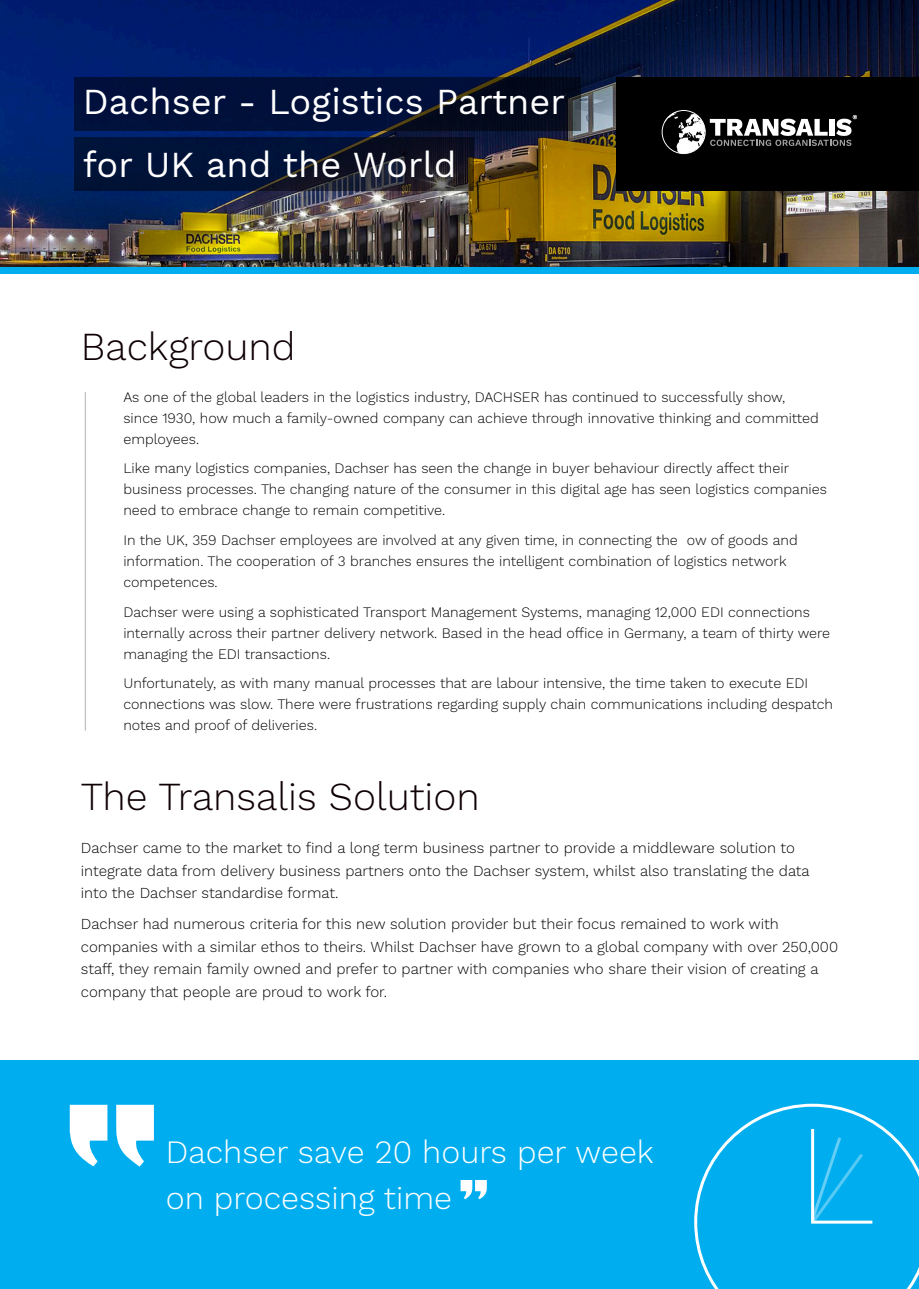
<style>
.page{position:relative;width:919px;height:1289px;background:#fff}
.page>*{position:absolute;margin:0;border:0;box-sizing:border-box;transform-origin:0 0}
.t1{font:300 39px "Work Sans";color:#0f0003}
.t2{font:36px/63px "Work Sans";color:#fff}
.t3{font:300 32.1px/46.7px "Work Sans";color:#fff}
.t4{font:300 15px/22.5px "Work Sans";color:#000}
.t5{font:300 14.25px/21px "Work Sans";color:#000}
</style>
<div class="page">
<div style="left:0;top:1060px;width:918px;height:228px;background:#00aeef"></div>
<img style="left:0;top:0;width:918px;height:267px">
<svg style="left:74px;top:78px;width:506px;height:53px;background:#020f31"></svg>
<svg style="left:74px;top:137px;width:400px;height:53px;background:#0a1631"></svg>
<div style="left:617px;top:77px;width:301px;height:113px;background:#000"></div>
<svg style="left:661px;top:110px;width:196px;height:44px"></svg>
<hr style="left:85px;top:392px;width:1px;height:338px;background:#231f20">
<svg style="left:460px;top:1180px;width:27px;height:19px"></svg>
<svg style="left:116px;top:1104px;width:38px;height:62px"></svg>
<svg style="left:70px;top:1104px;width:37px;height:62px"></svg>
<svg style="left:694px;top:1103px;width:224px;height:185px"></svg>
<div style="left:0;top:267px;width:918px;height:7px;background:#00aeef"></div>
<p class="t2" style="left:83px;top:72px;width:483px">Dachser - Logistics Partner for UK and the World</p>
<p class="t1" style="left:81px;top:323px;width:216px">Background</p>
<p class="t5" style="left:123px;top:387px;width:697px">As one of the global leaders in the logistics industry, DACHSER has continued to successfully show, since 1930, how much a family-owned company can achieve through innovative thinking and committed employees.</p>
<p class="t5" style="left:123px;top:458px;width:705px">Like many logistics companies, Dachser has seen the change in buyer behaviour directly affect their business processes. The changing nature of the consumer in this digital age has seen logistics companies need to embrace change to remain competitive.</p>
<p class="t5" style="left:123px;top:530px;width:675px">In the UK, 359 Dachser employees are involved at any given time, in connecting the ow of goods and information. The cooperation of 3 branches ensures the intelligent combination of logistics network competences.</p>
<p class="t5" style="left:123px;top:601px;width:708px">Dachser were using a sophisticated Transport Management Systems, managing 12,000 EDI connections internally across their partner delivery network. Based in the head office in Germany, a team of thirty were managing the EDI transactions.</p>
<p class="t5" style="left:123px;top:673px;width:711px">Unfortunately, as with many manual processes that are labour intensive, the time taken to execute EDI connections was slow. There were frustrations regarding supply chain communications including despatch notes and proof of deliveries.</p>
<p class="t1" style="left:81px;top:773px;width:400px">The Transalis Solution</p>
<p class="t4" style="left:81px;top:837px;width:730px">Dachser came to the market to find a long term business partner to provide a middleware solution to integrate data from delivery business partners onto the Dachser system, whilst also translating the data into the Dachser standardise format.</p>
<p class="t4" style="left:81px;top:913px;width:758px">Dachser had numerous criteria for this new solution provider but their focus remained to work with companies with a similar ethos to theirs. Whilst Dachser have grown to a global company with over 250,000 staff, they remain family owned and prefer to partner with companies who share their vision of creating a company that people are proud to work for.</p>
<p class="t3" style="left:166px;top:1129px;width:489px">Dachser save 20 hours per week on processing time</p>
</div>
